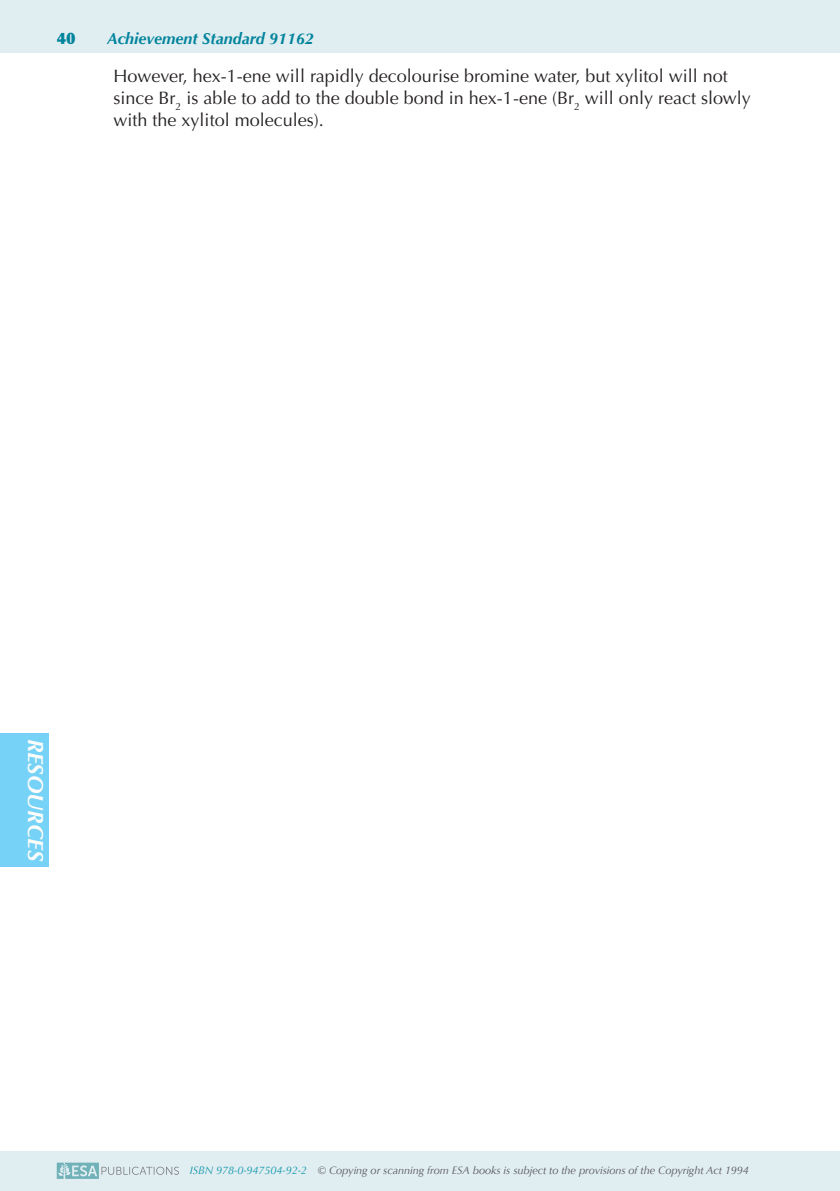
<style>
.page{position:relative;width:840px;height:1191px;background:#fff}
.page>*{position:absolute;margin:0;border:0;box-sizing:border-box;transform-origin:0 0}
.t1{font:italic 700 22px "Optima";color:#fefdfc}
.t2{font:18px/22px "Optima";color:#231f20}
.t3{font:italic 700 16px "Optima";color:#00849c}
.t4{font:900 16px "Optima";color:#00849c}
.t5{font:italic 10.8px "Optima";letter-spacing:-.005em;color:#57585a}
.s1{color:#0e96ab}
</style>
<div class="page">
<div style="left:0;top:1151px;width:839px;height:40px;background:#e0edf1"></div>
<div style="left:0;top:0;width:839px;height:52px;background:#e0edf1"></div>
<svg style="left:57px;top:1162px;width:122px;height:16px"></svg>
<div style="left:0;top:733px;width:48px;height:134px;background:#76d2f6"></div>
<p class="t4" style="left:57px;top:28px;width:20px">40</p>
<p class="t3" style="left:107px;top:29px;width:208px">Achievement Standard 91162</p>
<p class="t2" style="left:113px;top:65px;width:638px">However, hex-1-ene will rapidly decolourise bromine water, but xylitol will not since Br<sub>2</sub> is able to add to the double bond in hex-1-ene (Br<sub>2</sub> will only react slowly with the xylitol molecules).</p>
<p class="t1" style="left:49px;top:738px;width:124px;rotate:90deg">RESOURCES</p>
<p class="t5" style="left:190px;top:1163px;width:560px"><span class="s1">ISBN 978-0-947504-92-2</span> © Copying or scanning from ESA books is subject to the provisions of the Copyright Act 1994</p>
</div>
